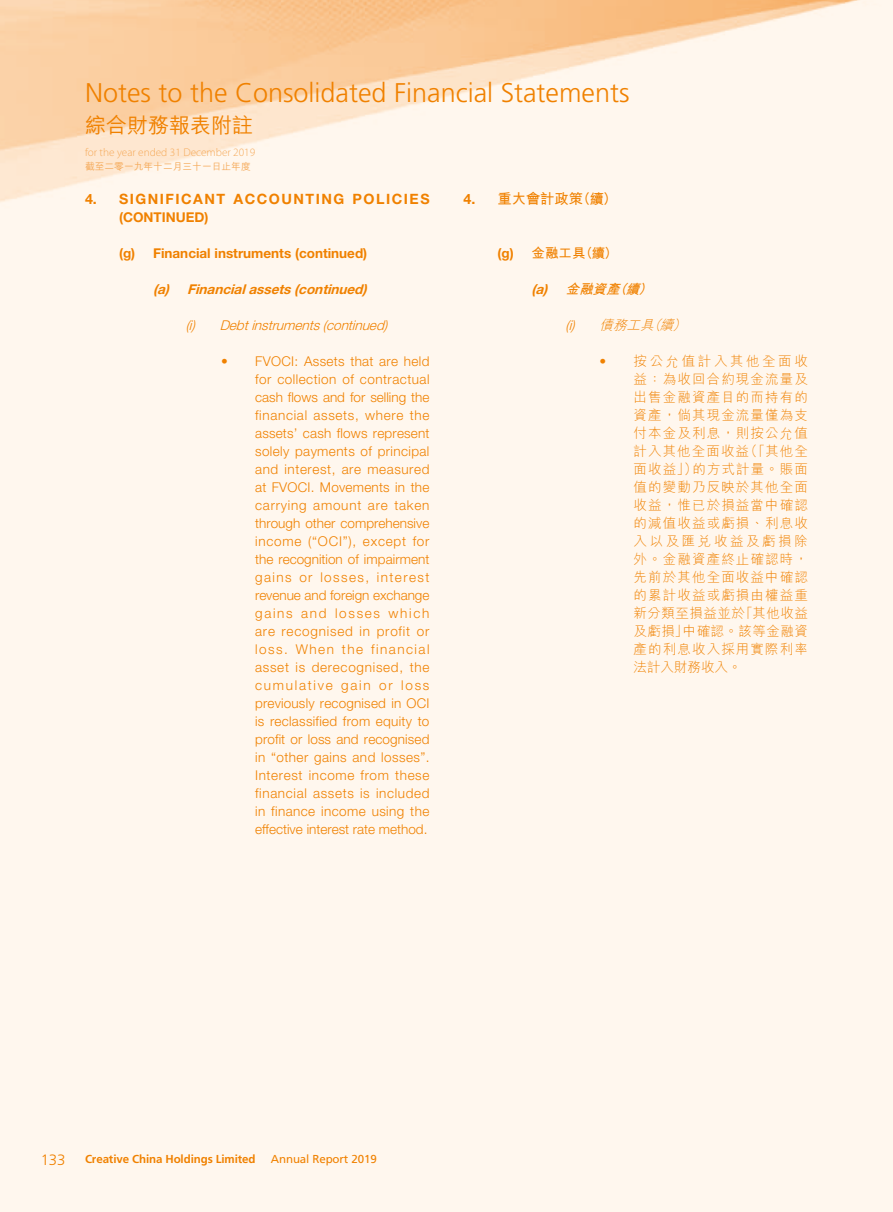
<style>
.page{position:relative;width:893px;height:1212px;background:#fff7ee}
.page>*{position:absolute;margin:0;border:0;box-sizing:border-box;transform-origin:0 0}
.t1{font:300 27px "Frutiger LT Std";color:#f08100}
.t2{font:500 21px "M Hei HK";color:#f08100}
.t3{font:300 15px "Frutiger LT Std";color:#f08100}
.t4{font:700 14.25px "Helvetica Neue LT Std";letter-spacing:.105em;color:#f08100}
.t5{font:700 14.25px "M Hei HK";color:#f08100}
.t6{font:300 13.5px/18px "Helvetica Neue LT Std";letter-spacing:.03em;color:#f08100;text-align:right}
.t7{font:300 13.5px/18px "M Hei HK";letter-spacing:.085em;color:#f08100}
.t8{font:300 13.5px "Helvetica Neue LT Std";color:#f08100}
.t9{font:700 13.5px "Helvetica Neue LT Std";color:#f08100}
.t10{font:italic 700 13.5px "Helvetica Neue LT Std";color:#f08100}
.t11{font:italic 300 13.5px "Helvetica Neue LT Std";color:#f08100}
.t12{font:300 13.5px "Helvetica Neue LT Std";letter-spacing:-.005em;color:#f08100}
.t13{font:300 13.5px "Helvetica Neue LT Std";letter-spacing:.01em;color:#f08100}
.t14{font:300 13.5px "M Hei HK";letter-spacing:.19em;color:#f08100}
.t15{font:300 13.5px "Helvetica Neue LT Std";letter-spacing:.06em;color:#f08100}
.t16{font:300 13.5px/18px "M Hei HK";letter-spacing:.035em;color:#f08100}
.t17{font:300 13.5px "Helvetica Neue LT Std";letter-spacing:.05em;color:#f08100}
.t18{font:300 13.5px "Helvetica Neue LT Std";letter-spacing:.055em;color:#f08100}
.t19{font:300 13.5px "Helvetica Neue LT Std";letter-spacing:.13em;color:#f08100}
.t20{font:300 13.5px "Helvetica Neue LT Std";letter-spacing:.11em;color:#f08100}
.t21{font:300 13.5px "Helvetica Neue LT Std";letter-spacing:.105em;color:#f08100}
.t22{font:700 13.5px "M Hei HK";color:#f08100}
.t23{font:italic 700 13.5px "M Hei HK";color:#f08100}
.t24{font:italic 300 13.5px "M Hei HK";color:#f08100}
.t25{font:700 11.55px "Frutiger LT Std";letter-spacing:-.01em;color:#f08100}
.t26{font:11.55px "Frutiger LT Std";letter-spacing:-.01em;color:#f08100}
.t27{font:300 11.25px "Myriad Pro";color:#f5a958}
.t28{font:500 9.75px "M Hei HK";color:#f5a958}
</style>
<div class="page">
<h1 class="t1" style="left:85px;top:77px;width:546px">Notes to the Consolidated Financial Statements</h1>
<h2 class="t2" style="left:85px;top:110px;width:169px">綜合財務報表附註</h2>
<p class="t27" style="left:85px;top:145px;width:172px">for the year ended 31 December 2019</p>
<p class="t28" style="left:85px;top:159px;width:167px">截至二零一九年十二月三十一日止年度</p>
<p class="t5" style="left:577px;top:188px;width:42px">（續(</p>
<p class="t5" style="left:497px;top:188px;width:87px">重大會計政策</p>
<p class="t4" style="left:119px;top:190px;width:108px">SIGNIFICANT</p>
<p class="t4" style="left:234px;top:190px;width:112px">ACCOUNTING</p>
<p class="t4" style="left:353px;top:190px;width:78px">POLICIES</p>
<p class="t4" style="left:85px;top:190px;width:13px">4.</p>
<p class="t4" style="left:463px;top:190px;width:13px">4.</p>
<p class="t9" style="left:119px;top:209px;width:91px">(CONTINUED(</p>
<p class="t9" style="left:153px;top:245px;width:216px">Financial instruments (continued(</p>
<p class="t9" style="left:119px;top:245px;width:18px">g( )</p>
<p class="t10" style="left:153px;top:281px;width:18px">a(</p>
<p class="t10" style="left:165px;top:281px;width:5px">)</p>
<p class="t10" style="left:294px;top:281px;width:10px">(</p>
<p class="t10" style="left:363px;top:281px;width:5px">(</p>
<p class="t10" style="left:187px;top:281px;width:181px">Financial assets continued</p>
<p class="t11" style="left:186px;top:317px;width:12px">) i(</p>
<p class="t11" style="left:323px;top:317px;width:9px">(</p>
<p class="t11" style="left:384px;top:317px;width:5px">(</p>
<p class="t11" style="left:220px;top:317px;width:170px">Debt instruments continued</p>
<p class="t6" style="left:221px;top:352px;width:8px">•</p>
<p class="t6" style="left:255px;top:352px;width:176px">FVOCI: Assets that are held</p>
<p class="t6" style="left:255px;top:370px;width:176px">for collection of contractual cash flows and for selling the the</p>
<p class="t17" style="left:255px;top:407px;width:54px">financial</p>
<p class="t6" style="left:255px;top:424px;width:176px">assets’ cash flows represent</p>
<p class="t6" style="left:255px;top:442px;width:176px">solely payments of principal</p>
<p class="t6" style="left:367px;top:460px;width:64px">measured</p>
<p class="t6" style="left:365px;top:406px;width:40px">where</p>
<p class="t6" style="left:314px;top:406px;width:47px">assets,</p>
<p class="t6" style="left:255px;top:460px;width:25px">and</p>
<p class="t6" style="left:255px;top:478px;width:176px">at FVOCI. Movements in the</p>
<p class="t6" style="left:394px;top:496px;width:37px">taken</p>
<p class="t6" style="left:284px;top:460px;width:53px">interest,</p>
<p class="t6" style="left:342px;top:460px;width:21px">are</p>
<p class="t15" style="left:255px;top:497px;width:53px">carrying</p>
<p class="t8" style="left:255px;top:515px;width:176px">through other comprehensive</p>
<p class="t6" style="left:413px;top:532px;width:18px">for</p>
<p class="t6" style="left:313px;top:496px;width:50px">amount</p>
<p class="t6" style="left:368px;top:496px;width:21px">are</p>
<p class="t6" style="left:308px;top:532px;width:50px">(“OCI”),</p>
<p class="t6" style="left:255px;top:532px;width:48px">income</p>
<p class="t8" style="left:255px;top:551px;width:176px">the recognition of impairment</p>
<p class="t21" style="left:377px;top:569px;width:54px">interest</p>
<p class="t6" style="left:363px;top:532px;width:45px">except</p>
<p class="t6" style="left:255px;top:568px;width:38px">gains</p>
<p class="t12" style="left:255px;top:587px;width:176px">revenue and foreign exchange</p>
<p class="t6" style="left:389px;top:604px;width:42px">which</p>
<p class="t6" style="left:320px;top:568px;width:50px">losses,</p>
<p class="t6" style="left:299px;top:568px;width:15px">or</p>
<p class="t6" style="left:255px;top:604px;width:39px">gains</p>
<p class="t6" style="left:301px;top:604px;width:27px">and</p>
<p class="t6" style="left:335px;top:604px;width:47px">losses</p>
<p class="t15" style="left:282px;top:623px;width:73px">recognised</p>
<p class="t6" style="left:255px;top:622px;width:21px">are</p>
<p class="t6" style="left:360px;top:622px;width:12px">in</p>
<p class="t6" style="left:377px;top:622px;width:35px">profit</p>
<p class="t6" style="left:417px;top:622px;width:14px">or</p>
<p class="t6" style="left:255px;top:640px;width:34px">loss.</p>
<p class="t6" style="left:296px;top:640px;width:40px">When</p>
<p class="t6" style="left:342px;top:640px;width:23px">the</p>
<p class="t20" style="left:371px;top:641px;width:60px">financial</p>
<p class="t6" style="left:295px;top:658px;width:11px">is</p>
<p class="t18" style="left:312px;top:659px;width:93px">derecognised,</p>
<p class="t6" style="left:410px;top:658px;width:21px">the</p>
<p class="t6" style="left:255px;top:658px;width:35px">asset</p>
<p class="t19" style="left:255px;top:677px;width:79px">cumulative</p>
<p class="t6" style="left:255px;top:694px;width:176px">previously recognised in OCI</p>
<p class="t6" style="left:255px;top:712px;width:176px">is reclassified from equity to</p>
<p class="t13" style="left:255px;top:731px;width:176px">profit or loss and recognised</p>
<p class="t6" style="left:255px;top:748px;width:176px">in “other gains and losses .“</p>
<p class="t6" style="left:395px;top:766px;width:36px">these</p>
<p class="t6" style="left:341px;top:676px;width:31px">gain</p>
<p class="t6" style="left:401px;top:676px;width:30px">loss</p>
<p class="t6" style="left:379px;top:676px;width:15px">or</p>
<p class="t6" style="left:255px;top:766px;width:49px">Interest</p>
<p class="t6" style="left:309px;top:766px;width:47px">income</p>
<p class="t6" style="left:361px;top:766px;width:30px">from</p>
<p class="t6" style="left:255px;top:784px;width:176px;text-align:left">financial<br>in finance income using the effective interest rate method.</p>
<p class="t6" style="left:360px;top:784px;width:11px">is</p>
<p class="t17" style="left:376px;top:785px;width:55px">included</p>
<p class="t6" style="left:313px;top:784px;width:42px">assets</p>
<p class="t9" style="left:497px;top:245px;width:18px">g( )</p>
<p class="t22" style="left:532px;top:243px;width:55px">金融工具</p>
<p class="t22" style="left:579px;top:243px;width:40px">（續(</p>
<p class="t10" style="left:531px;top:281px;width:18px">a(</p>
<p class="t10" style="left:543px;top:281px;width:5px">)</p>
<p class="t23" style="left:566px;top:279px;width:80px">金融資產續</p>
<p class="t23" style="left:613px;top:279px;width:20px">（</p>
<p class="t23" style="left:638px;top:279px;width:20px">(</p>
<p class="t11" style="left:566px;top:317px;width:12px">) i(</p>
<p class="t24" style="left:600px;top:316px;width:80px">債務工具續</p>
<p class="t24" style="left:648px;top:316px;width:20px">（</p>
<p class="t24" style="left:672px;top:316px;width:20px">(</p>
<p class="t6" style="left:600px;top:352px;width:8px">•</p>
<p class="t14" style="left:634px;top:352px;width:176px">按公允值計入其他全面收</p>
<p class="t7" style="left:634px;top:370px;width:176px;text-align:right">益：為收回合約現金流量及出售金融資產目的而持有的資產，倘其現金流量僅為支付本金及利息，則按公允值（「其他全</p>
<p class="t7" style="left:692px;top:442px;width:117px;text-indent:-59px">計入其他全面收益<br>的方式計量。賬面</p>
<p class="t7" style="left:634px;top:460px;width:65px">面收益」）</p>
<p class="t7" style="left:634px;top:478px;width:176px">值的變動乃反映於其他全面</p>
<p class="t7" style="left:634px;top:496px;width:176px">收益，惟已於損益當中確認</p>
<p class="t7" style="left:634px;top:514px;width:176px">的減值收益或虧損、利息收</p>
<p class="t14" style="left:634px;top:532px;width:176px">入以及匯兌收益及虧損除</p>
<p class="t7" style="left:634px;top:550px;width:176px">外。金融資產終止確認時，</p>
<p class="t7" style="left:634px;top:568px;width:176px">先前於其他全面收益中確認</p>
<p class="t7" style="left:634px;top:586px;width:176px">的累計收益或虧損由權益重</p>
<p class="t7" style="left:739px;top:604px;width:70px">「其他收益</p>
<p class="t16" style="left:683px;top:604px;width:127px;text-indent:-49px">新分類至損益並於<br>中確認。該等金融資</p>
<p class="t7" style="left:634px;top:622px;width:176px">及虧損」<br>產的利息收入採用實際利率法計入財務收入。</p>
<p class="t3" style="left:41px;top:1151px;width:26px">133</p>
<p class="t25" style="left:85px;top:1152px;width:172px">Creative China Holdings Limited</p>
<p class="t26" style="left:271px;top:1152px;width:107px">Annual Report 2019</p>
</div>
